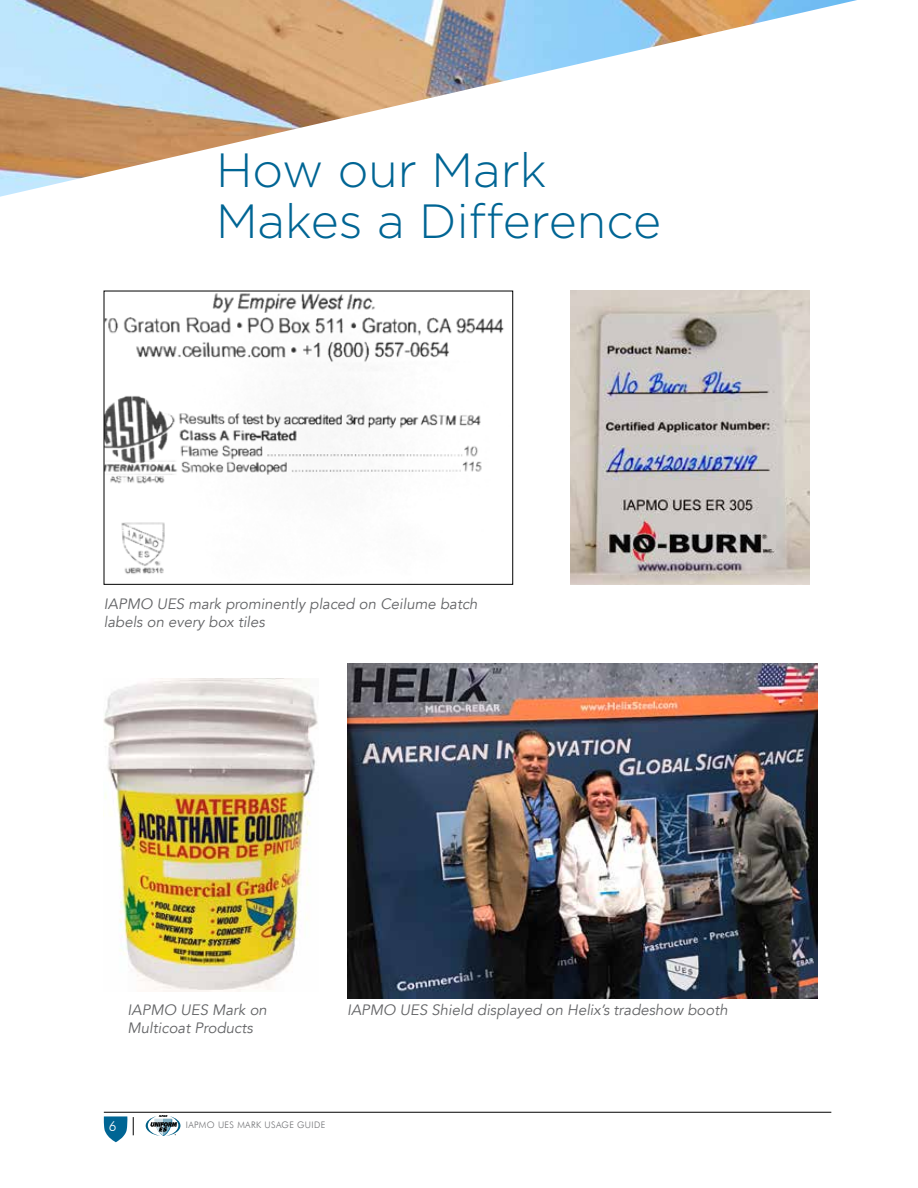
<style>
.page{position:relative;width:918px;height:1188px;background:#fff}
.page>*{position:absolute;margin:0;border:0;box-sizing:border-box;transform-origin:0 0}
.t1{font:300 48px/51.4px "Gotham";color:#006594}
.t2{font:italic 15px/18px "Avenir";color:#636466}
.t3{font:300 13.5px "Futura BT";color:#fff}
.t4{font:300 9px "Futura BT";letter-spacing:.04em;color:#6d6e71}
</style>
<div class="page">
<svg style="left:104px;top:1116px;width:23px;height:26px"></svg>
<hr style="left:104px;top:1112px;width:727px;height:1px;background:#000">
<svg style="left:133px;top:1117px;width:1px;height:18px"></svg>
<svg style="left:146px;top:1115px;width:34px;height:21px"></svg>
<svg style="left:0;top:0;width:857px;height:332px"></svg>
<img style="left:106px;top:293px;width:405px;height:281px">
<div style="left:104px;top:291px;width:409px;height:294px;border:1px solid #000"></div>
<img style="left:347px;top:664px;width:470px;height:335px">
<img style="left:104px;top:679px;width:214px;height:313px">
<img style="left:570px;top:291px;width:240px;height:294px">
<h1 class="t1" style="left:216px;top:143px;width:447px">How our Mark<br>Makes a Difference</h1>
<p class="t2" style="left:104px;top:595px;width:375px">IAPMO UES mark prominently placed on Ceilume batch labels on every box tiles</p>
<p class="t2" style="left:128px;top:1001px;width:141px">IAPMO UES Mark on</p>
<p class="t2" style="left:347px;top:1001px;width:382px">IAPMO UES Shield displayed on Helix’s tradeshow booth</p>
<p class="t2" style="left:128px;top:1019px;width:127px">Multicoat Products</p>
<p class="t3" style="left:109px;top:1118px;width:9px">6</p>
<p class="t4" style="left:186px;top:1120px;width:141px">IAPMO UES MARK USAGE GUIDE</p>
</div>
